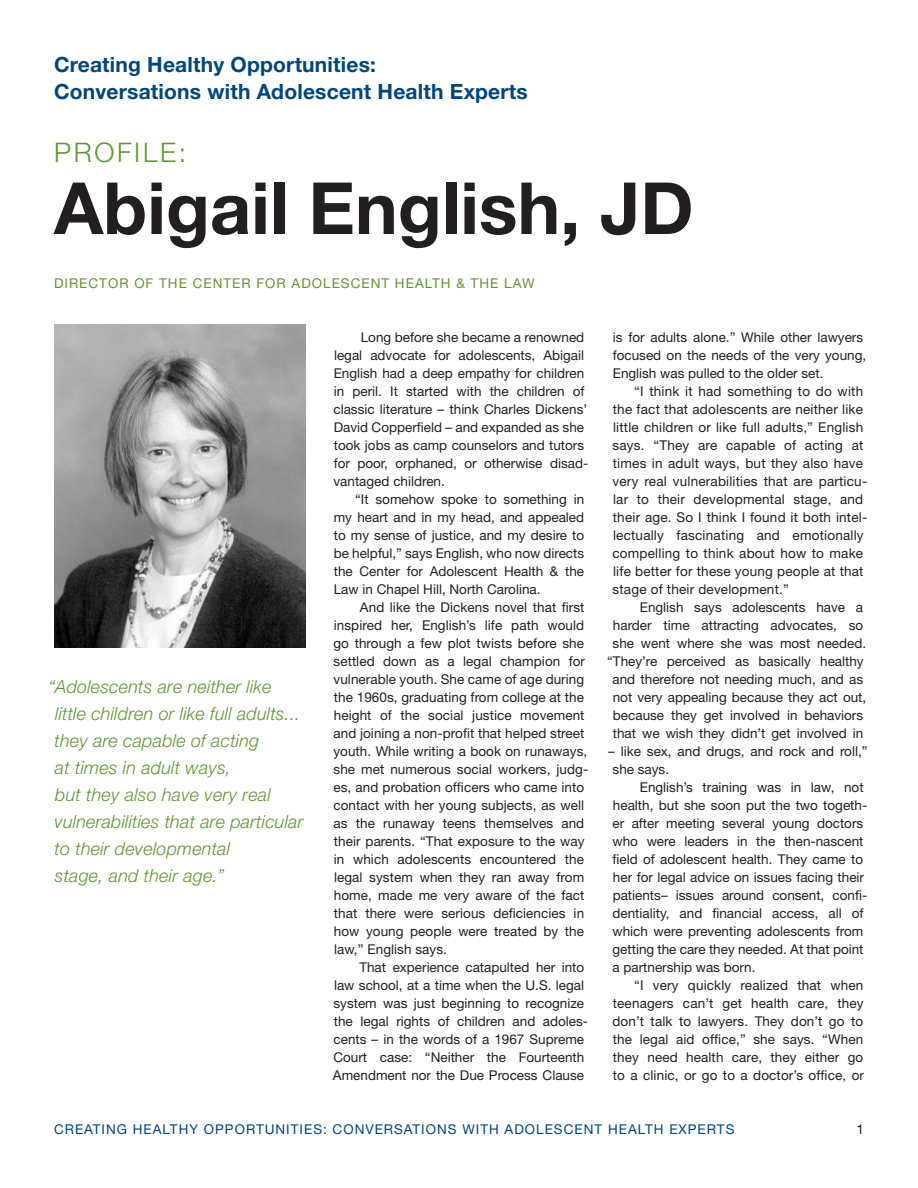
<style>
.page{position:relative;width:918px;height:1188px;background:#fff}
.page>*{position:absolute;margin:0;border:0;box-sizing:border-box;transform-origin:0 0}
.t1{font:700 72px "Helvetica Neue";color:#231f20}
.t2{font:300 27px "Helvetica Neue";letter-spacing:.195em;color:#5e9732}
.t3{font:700 21px/27px "Helvetica Neue";letter-spacing:.01em;color:#00467f}
.t4{font:italic 300 18px/27px "Helvetica Neue";letter-spacing:.01em;color:#5e9732}
.t5{font:13.5px/18px "Helvetica Neue";color:#231f20}
.t6{font:13.5px "Helvetica Neue";letter-spacing:.085em;color:#00467f}
.t7{font:13.5px "Helvetica Neue";letter-spacing:.075em;color:#5e9732}
.t8{font:13.5px "Helvetica Neue";letter-spacing:.17em;color:#00467f}
</style>
<div class="page">
<img style="left:54px;top:324px;width:252px;height:324px">
<h3 class="t3" style="left:54px;top:51px;width:475px">Creating Healthy Opportunities:<br>Conversations with Adolescent Health Experts</h3>
<h2 class="t2" style="left:54px;top:136px;width:134px">PROFILE:</h2>
<h1 class="t1" style="left:54px;top:164px;width:641px">Abigail English, JD</h1>
<p class="t7" style="left:54px;top:275px;width:482px">Director of the Center for Adolescent H ealth &amp; the Law</p>
<h3 class="t4" style="left:55px;top:673px;width:250px;text-indent:-6px">“Adolescents are neither like little children or like full adults... they are capable of acting<br>at times in adult ways,<br>but they also have very real vulnerabilities that are particular to their developmental<br>stage, and their age.”</h3>
<p class="t5" style="left:333px;top:328px;width:256px;text-indent:27px">Long before she became a renowned legal advocate for adolescents, Abigail English had a deep empathy for children in peril. It started with the children of classic literature – think Charles Dickens’ David Copperfield – and expanded as she took jobs as camp counselors and tutors for poor, orphaned, or otherwise disad&shy;vantaged children.</p>
<p class="t5" style="left:334px;top:490px;width:252px;text-align:justify;text-indent:21px">“It somehow spoke to something in my heart and in my head, and appealed to my sense of justice, and my desire to be helpful,” says English, who now directs the Center for Adolescent H ealth &amp; the Law in Chapel H ill, North Carolina.</p>
<p class="t5" style="left:333px;top:598px;width:256px;text-indent:27px">And like the Dickens novel that first inspired her, English’s life path would go through a few plot twists before she settled down as a legal champion for vulnerable youth. She came of age during the 1960s, graduating from college at the height of the social justice movement and joining a non-profit that helped street youth. While writing a book on runaways, she met numerous social workers, judg&shy;es, and probation officers who came into contact with her young subjects, as well as the runaway teens themselves and their parents. “That exposure to the way in which adolescents encountered the legal system when they ran away from home, made me very aware of the fact that there were serious deficiencies in how young people were treated by the law,” English says.</p>
<p class="t5" style="left:333px;top:958px;width:257px;text-indent:26px">That experience catapulted her into law school, at a time when the U.S. legal system was just beginning to recognize the legal rights of children and adoles&shy;cents – in the words of a 1967 Supreme Court case: “Neither the Fourteenth Amendment nor the Due Process Clause</p>
<p class="t5" style="left:613px;top:328px;width:255px">is for adults alone.” While other lawyers focused on the needs of the very young,<br>English was pulled to the older set.</p>
<p class="t5" style="left:613px;top:382px;width:256px;text-indent:22px">“I think it had something to do with the fact that adolescents are neither like little children or like full adults,” English says. “They are capable of acting at times in adult ways, but they also have very real vulnerabilities that are particu&shy;lar to their developmental stage, and their age. So I think I found it both intel&shy;lectually fascinating and emotionally compelling to think about how to make life better for these young people at that stage of their development.”</p>
<p class="t5" style="left:607px;top:598px;width:261px;text-align:right">English says adolescents have a harder time attracting advocates, so she went where she was most needed. “They’re perceived as basically healthy and therefore not needing much, and as not very appealing because they act out, because they get involved in behaviors that we wish they didn’t get involved in</p>
<p class="t5" style="left:613px;top:742px;width:256px;text-indent:-4px">– like sex, and drugs, and rock and roll,” she says.</p>
<p class="t5" style="left:612px;top:778px;width:256px;text-indent:27px">English’s training was in law, not health, but she soon put the two togeth&shy;er after meeting several young doctors who were leaders in the then-nascent field of adolescent health. They came to her for legal advice on issues facing their patients– issues around consent, confi&shy;dentiality, and financial access, all of which were preventing adolescents from getting the care they needed. At that point a partnership was born.</p>
<p class="t5" style="left:613px;top:976px;width:253px;text-align:justify;text-indent:22px">“I very quickly realized that when teenagers can’t get health care, they don’t talk to lawyers. They don’t go to the legal aid office,” she says. “When they need health care, they either go to a clinic, or go to a doctor’s office, or</p>
<p class="t8" style="left:54px;top:1121px;width:161px">Creating Healthy Opp</p>
<p class="t6" style="left:235px;top:1121px;width:501px">ortu nities: Conversations with Adolescent H ealth Experts</p>
<p class="t5" style="left:856px;top:1120px;width:9px">1</p>
</div>
